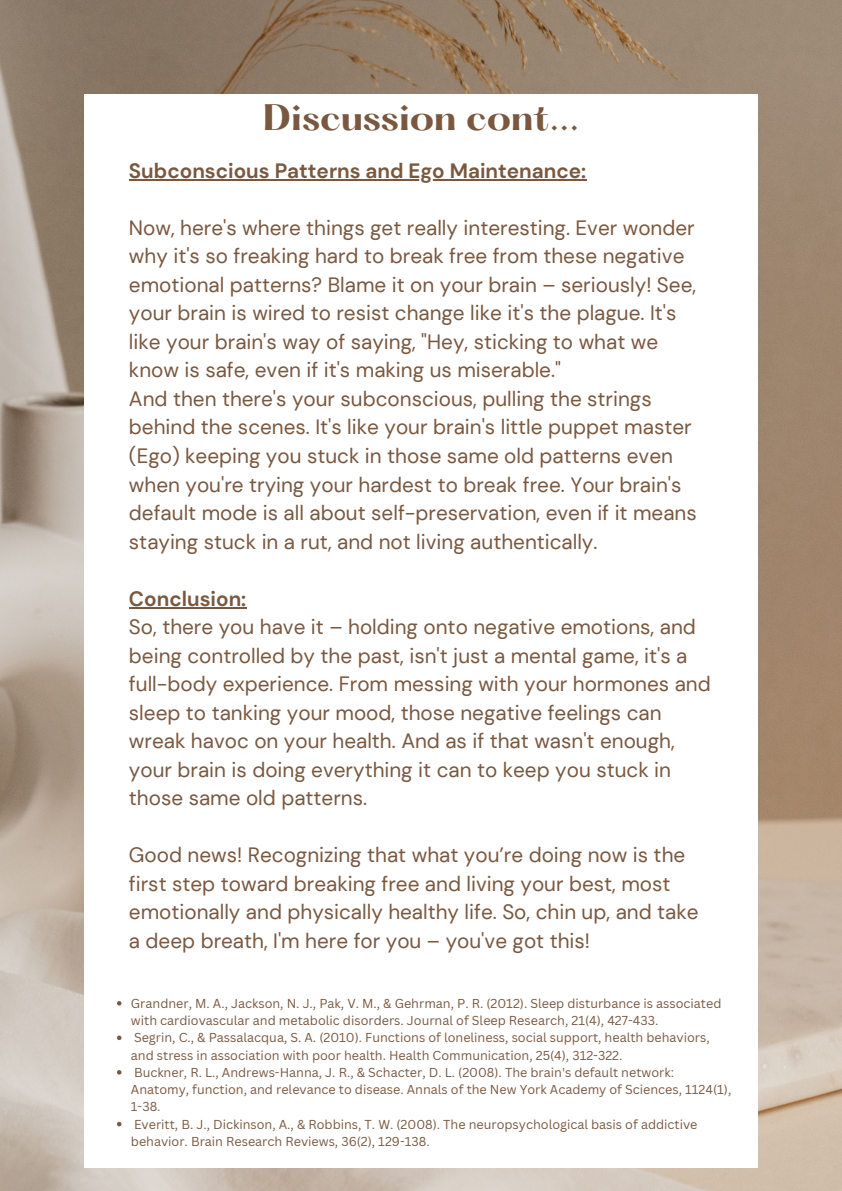
<style>
.page{position:relative;width:842px;height:1191px;background:#fff}
.page>*{position:absolute;margin:0;border:0;box-sizing:border-box;transform-origin:0 0}
.t1{font:700 32.2px "Hatton";color:#79583f}
.t2{font:20.7px/28.5px "DM Sans";color:#79583f}
.t3{font:700 20.7px "DM Sans";color:#79583f}
.t4{font:12.6px/17.2px "Canva Sans";color:#79583f}
.s1{font-weight:700}
</style>
<div class="page">
<img style="left:0;top:0;width:842px;height:1190px">
<div style="left:84px;top:94px;width:674px;height:1073px;background:#fff"></div>
<hr style="left:129px;top:179px;width:457px;height:2px;background:#79583f">
<hr style="left:129px;top:607px;width:117px;height:1px;background:#79583f">
<svg style="left:117px;top:1001px;width:4px;height:4px"></svg>
<svg style="left:117px;top:1035px;width:4px;height:4px"></svg>
<svg style="left:117px;top:1070px;width:4px;height:4px"></svg>
<svg style="left:117px;top:1121px;width:4px;height:5px"></svg>
<h1 class="t1" style="left:263px;top:102px;width:318px">Discussion cont...</h1>
<h2 class="t3" style="left:129px;top:157px;width:459px">Subconscious Patterns and Ego Maintenance:</h2>
<h3 class="t2" style="left:129px;top:213px;width:569px">Now, here's where things get really interesting. Ever wonder why it's so freaking hard to break free from these negative emotional patterns? Blame it on your brain – seriously! See, your brain is wired to resist change like it's the plague. It's like your brain's way of saying, "Hey, sticking to what we know is safe, even if it's making us miserable."<br>And then there's your subconscious, pulling the strings behind the scenes. It's like your brain's little puppet master (Ego) keeping you stuck in those same old patterns even when you're trying your hardest to break free. Your brain's default mode is all about self-preservation, even if it means staying stuck in a rut, and not living authentically.</h3>
<h3 class="t2" style="left:129px;top:584px;width:583px"><span class="s1">Conclusion:<br></span>So, there you have it – holding onto negative emotions, and being controlled by the past, isn't just a mental game, it's a full-body experience. From messing with your hormones and sleep to tanking your mood, those negative feelings can wreak havoc on your health. And as if that wasn't enough, your brain is doing everything it can to keep you stuck in those same old patterns.</h3>
<h3 class="t2" style="left:129px;top:840px;width:571px">Good news! Recognizing that what you’re doing now is the first step toward breaking free and living your best, most emotionally and physically healthy life. So, chin up, and take a deep breath, I'm here for you – you've got this!</h3>
<p class="t4" style="left:131px;top:994px;width:592px">Grandner, M. A., Jackson, N. J., Pak, V. M., &amp; Gehrman, P. R. (2012). Sleep disturbance is associated with cardiovascular and metabolic disorders. Journal of Sleep Research, 21(4), 427-433.</p>
<p class="t4" style="left:131px;top:1028px;width:580px">Segrin, C., &amp; Passalacqua, S. A. (2010). Functions of loneliness, social support, health behaviors, and stress in association with poor health. Health Communication, 25(4), 312-322.</p>
<p class="t4" style="left:131px;top:1063px;width:602px">Buckner, R. L., Andrews-Hanna, J. R., &amp; Schacter, D. L. (2008). The brain's default network:<br>Anatomy, function, and relevance to disease. Annals of the New York Academy of Sciences, 1124(1),<br>1-38.</p>
<p class="t4" style="left:131px;top:1114px;width:568px">Everitt, B. J., Dickinson, A., &amp; Robbins, T. W. (2008). The neuropsychological basis of addictive behavior. Brain Research Reviews, 36(2), 129-138.</p>
</div>
